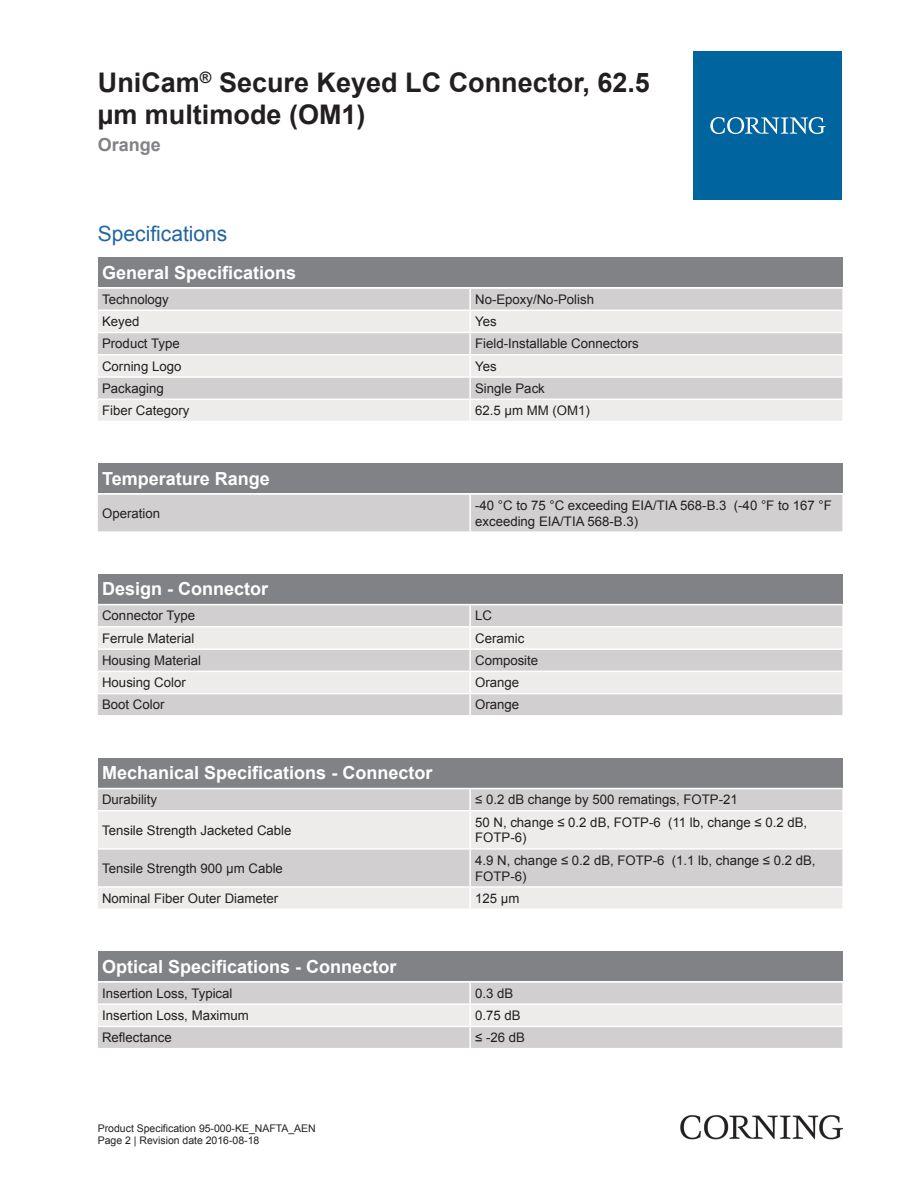
<style>
.page{position:relative;width:919px;height:1187px;background:#fff}
.page>*{position:absolute;margin:0;border:0;box-sizing:border-box;transform-origin:0 0}
.t1{font:700 27px/32.4px "Arial";color:#231f20}
.t2{font:21px "Arial";color:#2166a2}
.t3{font:700 18px "Arial";color:#fff}
.t4{font:700 18px "Arial";color:#808285}
.t5{font:13.2px/15.9px "Arial";color:#231f20}
.t6{font:10.5px/12.6px "Arial";color:#231f20}
</style>
<div class="page">
<div style="left:98px;top:257px;width:744px;height:30px;background:#808285"></div>
<div style="left:98px;top:289px;width:744px;height:20px;background:#d1cfcf"></div>
<svg style="left:98px;top:311px;width:744px;height:110px;fill:#edeceb"></svg>
<hr style="left:469px;top:289px;width:2px;height:20px;background:#fff">
<hr style="left:469px;top:311px;width:2px;height:21px;background:#fff">
<hr style="left:469px;top:333px;width:2px;height:21px;background:#fff">
<hr style="left:469px;top:355px;width:2px;height:21px;background:#fff">
<hr style="left:469px;top:378px;width:2px;height:20px;background:#fff">
<hr style="left:469px;top:400px;width:2px;height:21px;background:#fff">
<hr style="left:98px;top:332px;width:372px;height:1px;background:#fff">
<hr style="left:470px;top:332px;width:372px;height:1px;background:#fff">
<hr style="left:98px;top:354px;width:372px;height:1px;background:#fff">
<hr style="left:470px;top:354px;width:372px;height:1px;background:#fff">
<hr style="left:98px;top:376px;width:372px;height:2px;background:#fff">
<hr style="left:470px;top:376px;width:372px;height:2px;background:#fff">
<hr style="left:98px;top:398px;width:372px;height:2px;background:#fff">
<hr style="left:470px;top:398px;width:372px;height:2px;background:#fff">
<div style="left:98px;top:463px;width:744px;height:30px;background:#808285"></div>
<div style="left:98px;top:494px;width:744px;height:37px;background:#d1cfcf"></div>
<hr style="left:469px;top:494px;width:2px;height:37px;background:#fff">
<div style="left:98px;top:574px;width:744px;height:29px;background:#808285"></div>
<div style="left:98px;top:605px;width:744px;height:110px;background:#d1cfcf"></div>
<svg style="left:98px;top:627px;width:744px;height:65px;fill:#edeceb"></svg>
<hr style="left:469px;top:605px;width:2px;height:21px;background:#fff">
<hr style="left:469px;top:627px;width:2px;height:21px;background:#fff">
<hr style="left:469px;top:649px;width:2px;height:21px;background:#fff">
<hr style="left:469px;top:672px;width:2px;height:20px;background:#fff">
<hr style="left:469px;top:694px;width:2px;height:21px;background:#fff">
<hr style="left:98px;top:626px;width:372px;height:1px;background:#fff">
<hr style="left:470px;top:626px;width:372px;height:1px;background:#fff">
<hr style="left:98px;top:648px;width:372px;height:1px;background:#fff">
<hr style="left:470px;top:648px;width:372px;height:1px;background:#fff">
<hr style="left:98px;top:670px;width:372px;height:2px;background:#fff">
<hr style="left:470px;top:670px;width:372px;height:2px;background:#fff">
<hr style="left:98px;top:692px;width:372px;height:2px;background:#fff">
<hr style="left:470px;top:692px;width:372px;height:2px;background:#fff">
<div style="left:98px;top:758px;width:744px;height:29px;background:#808285"></div>
<div style="left:98px;top:789px;width:744px;height:21px;background:#d1cfcf"></div>
<svg style="left:98px;top:812px;width:744px;height:96px;fill:#edeceb"></svg>
<hr style="left:469px;top:789px;width:2px;height:21px;background:#fff">
<hr style="left:469px;top:811px;width:2px;height:37px;background:#fff">
<hr style="left:469px;top:849px;width:2px;height:37px;background:#fff">
<hr style="left:469px;top:887px;width:2px;height:21px;background:#fff">
<hr style="left:98px;top:848px;width:372px;height:1px;background:#fff">
<hr style="left:470px;top:848px;width:372px;height:1px;background:#fff">
<hr style="left:98px;top:886px;width:372px;height:1px;background:#fff">
<hr style="left:470px;top:886px;width:372px;height:1px;background:#fff">
<div style="left:98px;top:951px;width:744px;height:30px;background:#808285"></div>
<div style="left:98px;top:982px;width:744px;height:65px;background:#d1cfcf"></div>
<div style="left:98px;top:1004px;width:744px;height:21px;background:#edeceb"></div>
<hr style="left:469px;top:982px;width:2px;height:21px;background:#fff">
<hr style="left:469px;top:1004px;width:2px;height:21px;background:#fff">
<hr style="left:469px;top:1027px;width:2px;height:20px;background:#fff">
<hr style="left:98px;top:1003px;width:372px;height:1px;background:#fff">
<hr style="left:470px;top:1003px;width:372px;height:1px;background:#fff">
<hr style="left:98px;top:1025px;width:372px;height:2px;background:#fff">
<hr style="left:470px;top:1025px;width:372px;height:2px;background:#fff">
<div style="left:693px;top:51px;width:149px;height:149px;background:#00649e"></div>
<svg style="left:710px;top:117px;width:115px;height:17px"></svg>
<img style="left:680px;top:1115px;width:162px;height:24px">
<h1 class="t1" style="left:98px;top:66px;width:553px">UniCam<sup>®</sup> Secure Keyed LC Connector, 62.5 µm multimode (OM1)</h1>
<h3 class="t4" style="left:98px;top:132px;width:65px">Orange</h3>
<h2 class="t2" style="left:98px;top:219px;width:131px">Specifications</h2>
<h3 class="t3" style="left:102px;top:260px;width:196px">General Specifications</h3>
<p class="t5" style="left:102px;top:291px;width:68px">Technology</p>
<p class="t5" style="left:475px;top:291px;width:120px">No-Epoxy/No-Polish</p>
<p class="t5" style="left:102px;top:313px;width:39px">Keyed</p>
<p class="t5" style="left:475px;top:313px;width:23px">Yes</p>
<p class="t5" style="left:102px;top:336px;width:79px">Product Type</p>
<p class="t5" style="left:475px;top:336px;width:165px">Field-Installable Connectors</p>
<p class="t5" style="left:102px;top:358px;width:81px">Corning Logo</p>
<p class="t5" style="left:475px;top:358px;width:23px">Yes</p>
<p class="t5" style="left:102px;top:380px;width:63px">Packaging</p>
<p class="t5" style="left:475px;top:380px;width:71px">Single Pack</p>
<p class="t5" style="left:102px;top:402px;width:89px">Fiber Category</p>
<p class="t5" style="left:475px;top:402px;width:116px">62.5 µm MM (OM1)</p>
<h3 class="t3" style="left:102px;top:465px;width:169px">Temperature Range</h3>
<p class="t5" style="left:102px;top:505px;width:59px">Operation</p>
<p class="t5" style="left:475px;top:497px;width:358px">-40 °C to 75 °C exceeding EIA/TIA 568-B.3 (-40 °F to 167 °F exceeding EIA/TIA 568-B.3)</p>
<h3 class="t3" style="left:102px;top:576px;width:168px">Design - Connector</h3>
<p class="t5" style="left:102px;top:607px;width:94px">Connector Type</p>
<p class="t5" style="left:475px;top:607px;width:18px">LC</p>
<p class="t5" style="left:102px;top:630px;width:94px">Ferrule Material</p>
<p class="t5" style="left:475px;top:630px;width:51px">Ceramic</p>
<p class="t5" style="left:102px;top:652px;width:101px">Housing Material</p>
<p class="t5" style="left:475px;top:652px;width:65px">Composite</p>
<p class="t5" style="left:102px;top:674px;width:85px">Housing Color</p>
<p class="t5" style="left:475px;top:674px;width:46px">Orange</p>
<p class="t5" style="left:102px;top:696px;width:64px">Boot Color</p>
<p class="t5" style="left:475px;top:696px;width:46px">Orange</p>
<h3 class="t3" style="left:102px;top:760px;width:332px">Mechanical Specifications - Connector</h3>
<p class="t5" style="left:102px;top:791px;width:57px">Durability</p>
<p class="t5" style="left:475px;top:791px;width:264px">≤ 0.2 dB change by 500 rematings, FOTP-21</p>
<p class="t5" style="left:102px;top:821px;width:191px">Tensile Strength Jacketed Cable</p>
<p class="t5" style="left:475px;top:813px;width:333px">50 N, change ≤ 0.2 dB, FOTP-6 (11 lb, change ≤ 0.2 dB,<br>FOTP-6)</p>
<p class="t5" style="left:102px;top:859px;width:182px">Tensile Strength 900 µm Cable</p>
<p class="t5" style="left:475px;top:852px;width:342px">4.9 N, change ≤ 0.2 dB, FOTP-6 (1.1 lb, change ≤ 0.2 dB,<br>FOTP-6)</p>
<p class="t5" style="left:102px;top:890px;width:178px">Nominal Fiber Outer Diameter</p>
<p class="t5" style="left:475px;top:890px;width:46px">125 µm</p>
<h3 class="t3" style="left:102px;top:953px;width:296px">Optical Specifications - Connector</h3>
<p class="t5" style="left:102px;top:985px;width:132px">Insertion Loss, Typical</p>
<p class="t5" style="left:475px;top:985px;width:40px">0.3 dB</p>
<p class="t5" style="left:102px;top:1007px;width:148px">Insertion Loss, Maximum</p>
<p class="t5" style="left:475px;top:1007px;width:47px">0.75 dB</p>
<p class="t5" style="left:102px;top:1029px;width:71px">Reflectance</p>
<p class="t5" style="left:475px;top:1029px;width:51px">≤ -26 dB</p>
<p class="t6" style="left:98px;top:1121px;width:219px">Product Specification 95-000-KE_NAFTA_AEN<br>Page 2 | Revision date 2016-08-18</p>
</div>
